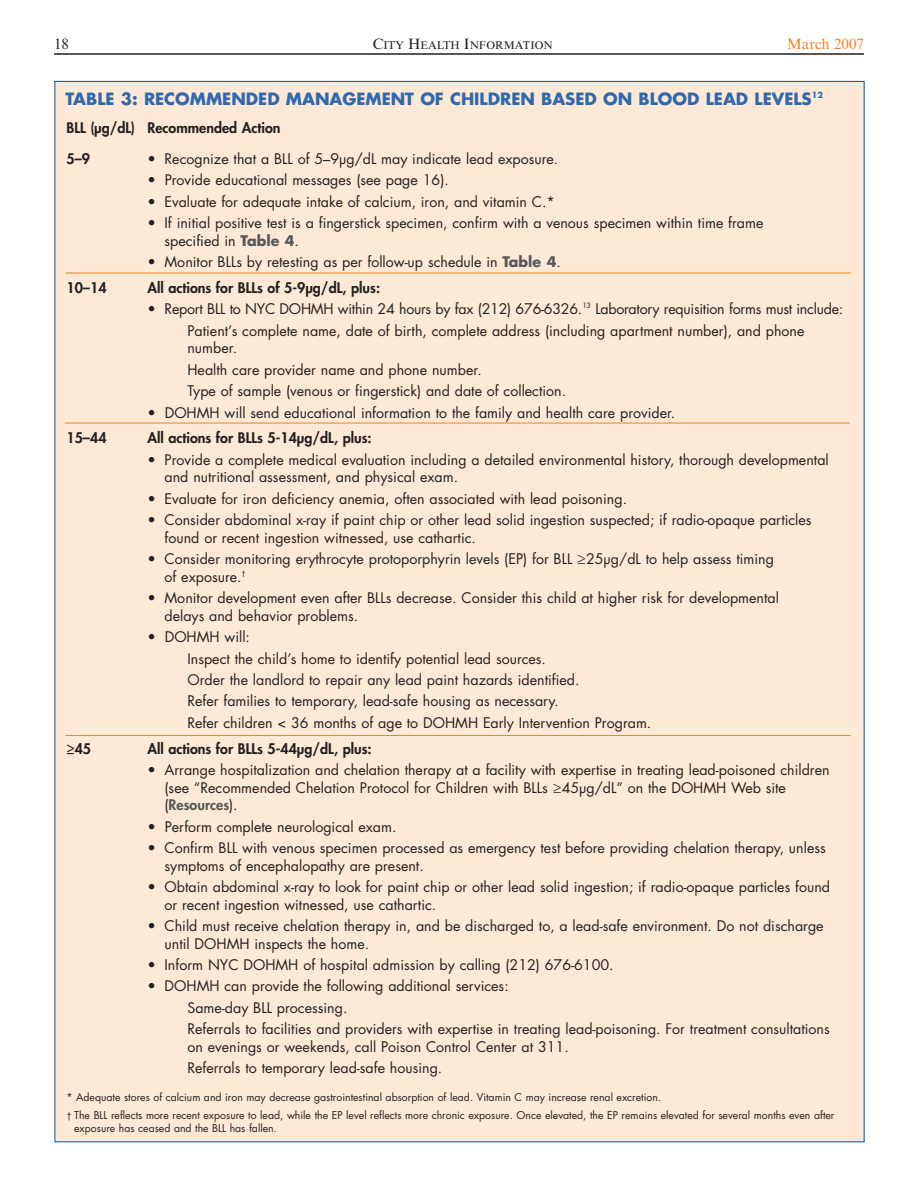
<style>
.page{position:relative;width:918px;height:1188px;background:#fff}
.page>*{position:absolute;margin:0;border:0;box-sizing:border-box;transform-origin:0 0}
.t1{font:700 16.5px "Futura Std";color:#3069ad}
.t2{font:15px "Times New Roman MT Std";color:#f48026}
.t3{font:15px "Times New Roman MT Std";color:#231f20}
.t4{font:14.25px/21.5px "Futura Std";color:#231f20}
.t5{font:800 14.25px/30.6px "Futura Std";color:#231f20}
.t6{font:11.25px "Times New Roman MT Std";color:#231f20}
.t7{font:10.5px/18.1px "Futura Std";color:#231f20}
.s1{font-size:15px}
.s2{font-weight:700;color:#57585a}
.s3{font-weight:800;color:#57585a}
.s4{font-size:9px}
</style>
<div class="page">
<hr style="left:54px;top:53px;width:810px;height:2px;background:#231f20">
<div style="left:55px;top:81px;width:809px;height:1061px;background:#fee9d6"></div>
<hr style="left:66px;top:735px;width:785px;height:1px;background:#f48026">
<hr style="left:65px;top:423px;width:785px;height:1px;background:#f48026">
<hr style="left:66px;top:273px;width:785px;height:1px;background:#f48026">
<p class="t3" style="left:54px;top:39px;width:16px">18</p>
<p class="t6" style="left:373px;top:41px;width:181px"><span class="s1">C</span>ITY <span class="s1">H</span>EALTH <span class="s1">I</span>NFORMATION</p>
<p class="t2" style="left:787px;top:39px;width:78px">March 2007</p>
<p class="t1" style="left:65px;top:91px;width:759px">TABLE 3: RECOMMENDED MANAGEMENT OF CHILDREN BASED ON BLOOD LEAD LEVELS<sup>12</sup></p>
<p class="t5" style="left:66px;top:114px;width:216px">BLL (µg/dL) Recommended Action<br>5–9</p>
<p class="t4" style="left:147px;top:149px;width:412px">• Recognize that a BLL of 5–9µg/dL may indicate lead exposure.</p>
<p class="t4" style="left:147px;top:171px;width:303px">• Provide educational messages (see page 16).</p>
<p class="t4" style="left:147px;top:192px;width:409px">• Evaluate for adequate intake of calcium, iron, and vitamin C.*</p>
<p class="t4" style="left:165px;top:215px;width:600px;line-height:17.7px;text-indent:-17px">• If initial positive test is a fingerstick specimen, confirm with a venous specimen within time frame specified in <span class="s2">Table 4</span>.</p>
<p class="t4" style="left:147px;top:252px;width:415px">• Monitor BLLs by retesting as per follow-up schedule in <span class="s2">Table 4</span>.</p>
<p class="t5" style="left:66px;top:273px;width:42px">10–14</p>
<p class="t5" style="left:148px;top:273px;width:234px">All actions for BLLs of 5-9µg/dL, plus:</p>
<p class="t4" style="left:147px;top:300px;width:697px;text-align:center">• Report BLL to NYC DOHMH within 24 hours by fax (212) 676-6326.<sup>13</sup> Laboratory requisition forms must include:<br>Patient’s complete name, date of birth, complete address (including apartment number), and phone</p>
<p class="t4" style="left:187px;top:339px;width:380px">number.<br>Health care provider name and phone number.<br>Type of sample (venous or fingerstick) and date of collection.</p>
<p class="t4" style="left:147px;top:403px;width:529px">• DOHMH will send educational information to the family and health care provider.</p>
<p class="t5" style="left:66px;top:424px;width:42px">15–44</p>
<p class="t5" style="left:148px;top:424px;width:226px">All actions for BLLs 5-14µg/dL, plus:</p>
<p class="t4" style="left:165px;top:452px;width:666px;line-height:17.5px;text-indent:-17px">• Provide a complete medical evaluation including a detailed environmental history, thorough developmental and nutritional assessment, and physical exam.</p>
<p class="t4" style="left:147px;top:489px;width:481px">• Evaluate for iron deficiency anemia, often associated with lead poisoning.</p>
<p class="t4" style="left:165px;top:512px;width:649px;line-height:17.5px;text-indent:-17px">• Consider abdominal x-ray if paint chip or other lead solid ingestion suspected; if radio-opaque particles found or recent ingestion witnessed, use cathartic.</p>
<p class="t4" style="left:165px;top:551px;width:611px;line-height:17.5px;text-indent:-17px">• Consider monitoring erythrocyte protoporphyrin levels (EP) for BLL ≥25µg/dL to help assess timing of exposure.<sup>†</sup></p>
<p class="t4" style="left:165px;top:590px;width:616px;line-height:17.5px;text-indent:-17px">• Monitor development even after BLLs decrease. Consider this child at higher risk for developmental delays and behavior problems.</p>
<p class="t4" style="left:187px;top:627px;width:465px;text-indent:-40px">• DOHMH will:<br>Inspect the child’s home to identify potential lead sources.<br>Order the landlord to repair any lead paint hazards identified.<br>Refer families to temporary, lead-safe housing as necessary.<br>Refer children &lt; 36 months of age to DOHMH Early Intervention Program.</p>
<p class="t5" style="left:66px;top:734px;width:26px">≥45</p>
<p class="t5" style="left:148px;top:734px;width:226px">All actions for BLLs 5-44µg/dL, plus:</p>
<p class="t4" style="left:165px;top:762px;width:667px;line-height:17.7px;text-indent:-17px">• Arrange hospitalization and chelation therapy at a facility with expertise in treating lead-poisoned children (see “Recommended Chelation Protocol for Children with BLLs ≥45µg/dL” on the DOHMH Web site (<span class="s3">Resources</span>).</p>
<p class="t4" style="left:147px;top:817px;width:251px">• Perform complete neurological exam.</p>
<p class="t4" style="left:165px;top:840px;width:663px;line-height:17.7px;text-indent:-17px">• Confirm BLL with venous specimen processed as emergency test before providing chelation therapy, unless symptoms of encephalopathy are present.</p>
<p class="t4" style="left:165px;top:879px;width:667px;line-height:17.7px;text-indent:-17px">• Obtain abdominal x-ray to look for paint chip or other lead solid ingestion; if radio-opaque particles found or recent ingestion witnessed, use cathartic.</p>
<p class="t4" style="left:165px;top:918px;width:661px;line-height:17.7px;text-indent:-17px">• Child must receive chelation therapy in, and be discharged to, a lead-safe environment. Do not discharge until DOHMH inspects the home.</p>
<p class="t4" style="left:147px;top:955px;width:468px">• Inform NYC DOHMH of hospital admission by calling (212) 676-6100.</p>
<p class="t4" style="left:187px;top:977px;width:644px;text-indent:-40px">• DOHMH can provide the following additional services:<br>Same-day BLL processing.<br>Referrals to facilities and providers with expertise in treating lead-poisoning. For treatment consultations</p>
<p class="t4" style="left:187px;top:1037px;width:383px">on evenings or weekends, call Poison Control Center at 311.<br>Referrals to temporary lead-safe housing.</p>
<p class="t7" style="left:66px;top:1089px;width:769px">* Adequate stores of calcium and iron may decrease gastrointestinal absorption of lead. Vitamin C may increase renal excretion.<br><span class="s4">†</span> The BLL reflects more recent exposure to lead, while the EP level reflects more chronic exposure. Once elevated, the EP remains elevated for several months even after</p>
<p class="t7" style="left:74px;top:1120px;width:204px">exposure has ceased and the BLL has fallen.</p>
</div>
